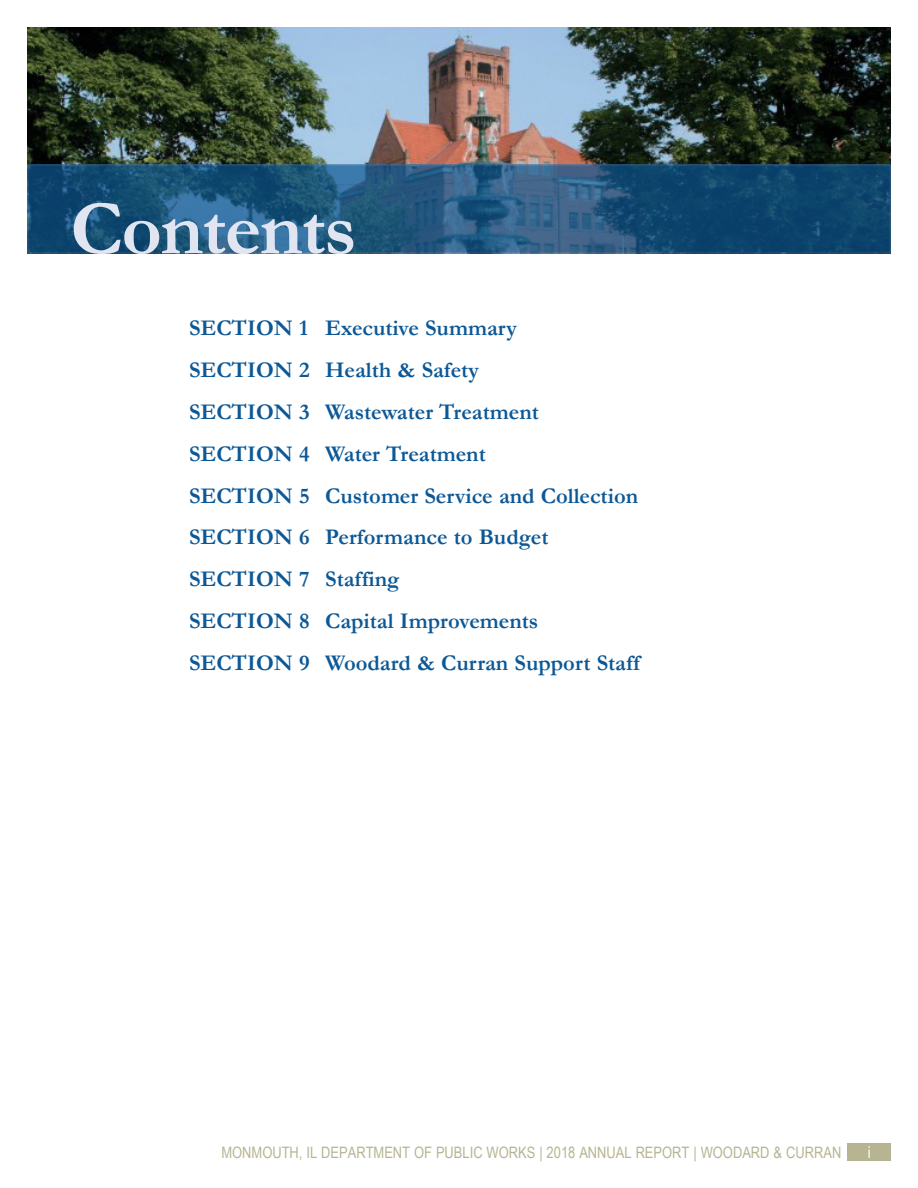
<style>
.page{position:relative;width:918px;height:1188px;background:#fff}
.page>*{position:absolute;margin:0;border:0;box-sizing:border-box;transform-origin:0 0}
.divider_head-garamo{font:700 78px "Garamond";letter-spacing:-.02em;color:#e0e5f1}
.TOC_head{font:700 22.5px "Garamond";color:#0c5896}
.t1{font:16.5px "Arial Narrow";color:#fff}
.t2{font:15.75px "Arial Narrow";color:#b6b491}
</style>
<div class="page">
<img style="left:27px;top:27px;width:864px;height:137px">
<div style="left:848px;top:1143px;width:43px;height:18px;background:#b6b491"></div>
<svg style="left:27px;top:164px;width:864px;height:90px;background:#1e537a"></svg>
<p class="divider_head-garamo" style="left:70px;top:176px;width:288px">Contents</p>
<p class="TOC_head" style="left:189px;top:313px;width:330px">SECTION 1 Executive Summary</p>
<p class="TOC_head" style="left:189px;top:355px;width:291px">SECTION 2 Health &amp; Safety</p>
<p class="TOC_head" style="left:189px;top:396px;width:351px">SECTION 3 Wastewater Treatment</p>
<p class="TOC_head" style="left:189px;top:438px;width:298px">SECTION 4 Water Treatment</p>
<p class="TOC_head" style="left:189px;top:480px;width:451px">SECTION 5 Customer Service and Collection</p>
<p class="TOC_head" style="left:189px;top:522px;width:361px">SECTION 6 Performance to Budget</p>
<p class="TOC_head" style="left:189px;top:564px;width:212px">SECTION 7 Staffing</p>
<p class="TOC_head" style="left:189px;top:606px;width:351px">SECTION 8 Capital Improvements</p>
<p class="TOC_head" style="left:189px;top:648px;width:453px">SECTION 9 Woodard &amp; Curran Support Staff</p>
<p class="t2" style="left:221px;top:1141px;width:621px">MONMOUTH, IL DEPARTMENT OF PUBLIC WORKS | 2018 ANNUAL REPORT | WOODARD &amp; CURRAN</p>
<p class="t1" style="left:868px;top:1140px;width:5px">i</p>
</div>
